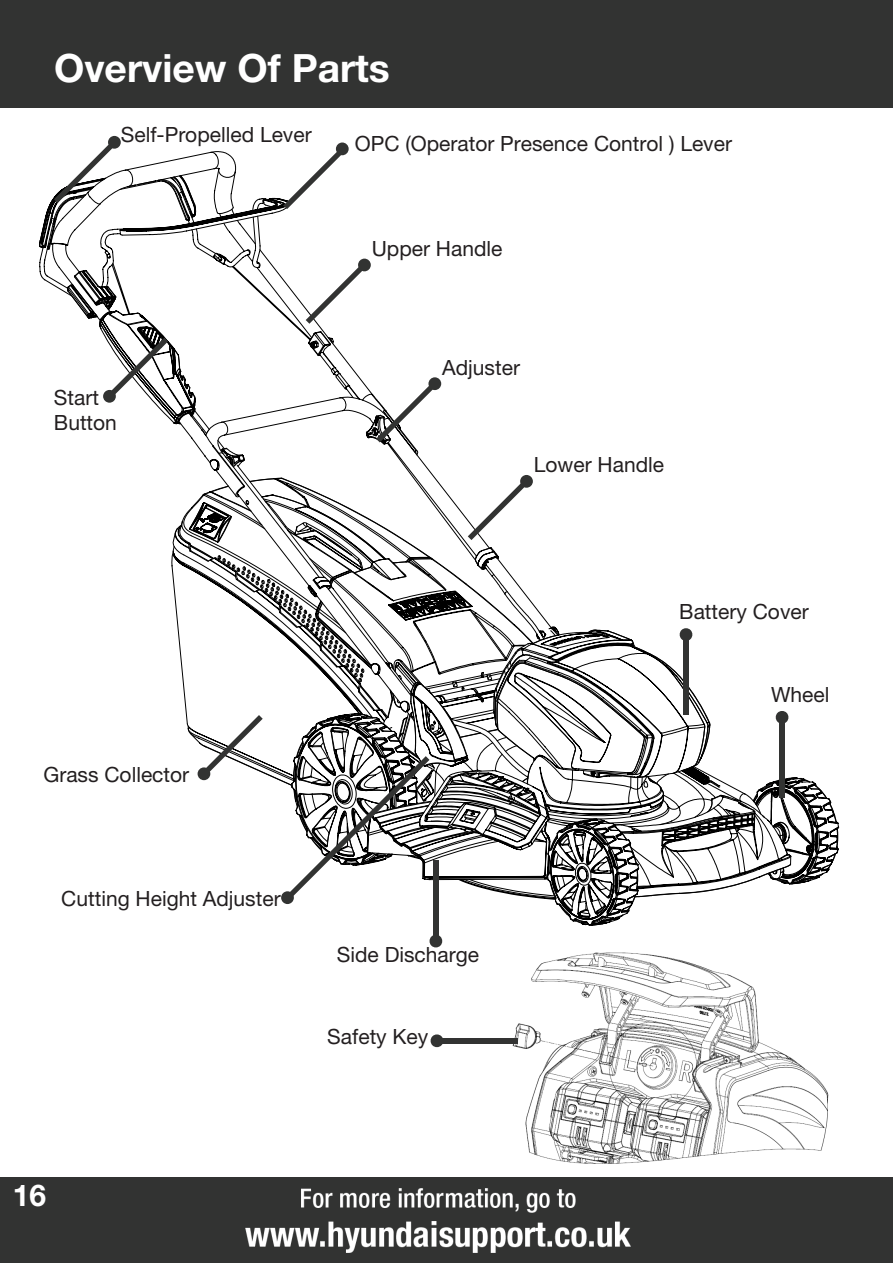
<style>
.page{position:relative;width:893px;height:1263px;background:#fff}
.page>*{position:absolute;margin:0;border:0;box-sizing:border-box;transform-origin:0 0}
.t1{font:700 39px "Helvetica Neue LT Pro";color:#fff}
.t2{font:700 30px "Helvetica Neue LT Pro";color:#fff}
.t3{font:21px "Helvetica Neue LT Pro";color:#231f20}
</style>
<div class="page">
<svg style="left:67px;top:152px;width:466px;height:585px"></svg>
<div style="left:0;top:0;width:893px;height:107px;background:#323332"></div>
<div style="left:0;top:1178px;width:893px;height:85px;background:#323332"></div>
<img style="left:245px;top:1188px;width:386px;height:65px">
<div style="left:428px;top:377px;width:13px;height:13px;background:#323332;border-radius:50%"></div>
<svg style="left:376px;top:382px;width:60px;height:60px"></svg>
<div style="left:358px;top:259px;width:13px;height:12px;background:#323332;border-radius:50%"></div>
<svg style="left:306px;top:263px;width:60px;height:61px"></svg>
<div style="left:520px;top:475px;width:13px;height:13px;background:#323332;border-radius:50%"></div>
<div style="left:336px;top:142px;width:13px;height:13px;background:#323332;border-radius:50%"></div>
<svg style="left:283px;top:150px;width:61px;height:59px"></svg>
<svg style="left:67px;top:254px;width:161px;height:166px"></svg>
<img style="left:504px;top:952px;width:325px;height:212px">
<svg style="left:430px;top:1034px;width:14px;height:14px"></svg>
<div style="left:437px;top:1038px;width:80px;height:5px;background:#323332"></div>
<div style="left:108px;top:136px;width:13px;height:13px;background:#323332;border-radius:50%"></div>
<svg style="left:54px;top:143px;width:60px;height:60px"></svg>
<svg style="left:193px;top:480px;width:646px;height:446px"></svg>
<svg style="left:429px;top:934px;width:14px;height:14px"></svg>
<div style="left:433px;top:861px;width:5px;height:80px;background:#323332"></div>
<p class="t1" style="left:54px;top:44px;width:337px">Overview Of Parts</p>
<p class="t3" style="left:121px;top:122px;width:192px">Self-Propelled Lever</p>
<p class="t3" style="left:54px;top:385px;width:47px">Start</p>
<p class="t3" style="left:54px;top:410px;width:65px">Button</p>
<p class="t3" style="left:355px;top:131px;width:379px">OPC (Operator Presence Control ) Lever</p>
<p class="t3" style="left:372px;top:236px;width:132px">Upper Handle</p>
<p class="t3" style="left:442px;top:355px;width:79px">Adjuster</p>
<p class="t3" style="left:534px;top:452px;width:132px">Lower Handle</p>
<p class="t3" style="left:43px;top:762px;width:147px">Grass Collector</p>
<p class="t3" style="left:61px;top:886px;width:221px">Cutting Height Adjuster</p>
<p class="t3" style="left:337px;top:942px;width:144px">Side Discharge</p>
<p class="t3" style="left:327px;top:1024px;width:103px">Safety Key</p>
<p class="t3" style="left:679px;top:599px;width:131px">Battery Cover</p>
<p class="t3" style="left:771px;top:682px;width:60px">Wheel</p>
<p class="t2" style="left:13px;top:1176px;width:35px">16</p>
</div>
